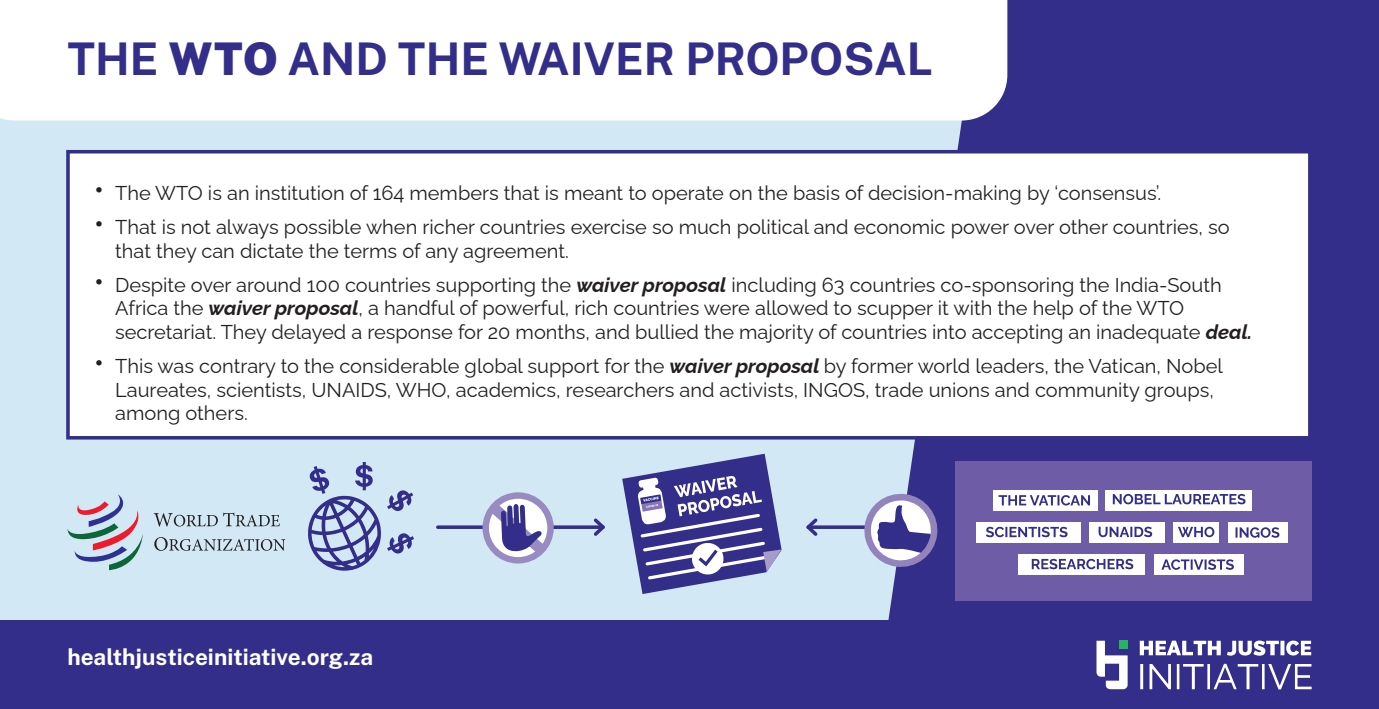
<style>
.page{position:relative;width:1379px;height:709px;background:#fff}
.page>*{position:absolute;margin:0;border:0;box-sizing:border-box;transform-origin:0 0}
.t1{font:700 45px "Public Sans";color:#322e8a}
.t2{font:700 22.5px "Public Sans";color:#fff}
.t3{font:20px/23.8px "Raleway";color:#231f20}
.s1{font-weight:900}
.s2{font-size:30px}
.s3{font-weight:700;font-style:italic}
</style>
<div class="page">
<div style="left:0;top:0;width:1378px;height:709px;background:#d3e8f5"></div>
<div style="left:886px;top:0;width:492px;height:621px;background:#322e8a"></div>
<div style="left:66px;top:150px;width:1245px;height:289px;background:#fff;border:4px solid #322e8a"></div>
<div style="left:0;top:0;width:1007px;height:120px;background:#fff"></div>
<div style="left:0;top:621px;width:1378px;height:88px;background:#322e8a"></div>
<svg style="left:1139px;top:640px;width:172px;height:49px"></svg>
<svg style="left:1096px;top:640px;width:31px;height:49px"></svg>
<svg style="left:308px;top:462px;width:73px;height:109px"></svg>
<svg style="left:387px;top:490px;width:26px;height:21px"></svg>
<svg style="left:387px;top:533px;width:27px;height:20px"></svg>
<svg style="left:438px;top:525px;width:152px;height:4px"></svg>
<svg style="left:590px;top:518px;width:15px;height:18px"></svg>
<svg style="left:820px;top:525px;width:135px;height:4px"></svg>
<svg style="left:806px;top:518px;width:14px;height:18px"></svg>
<svg style="left:477px;top:492px;width:80px;height:72px"></svg>
<svg style="left:622px;top:454px;width:159px;height:140px"></svg>
<svg style="left:67px;top:494px;width:76px;height:76px"></svg>
<svg style="left:154px;top:537px;width:131px;height:14px"></svg>
<svg style="left:154px;top:512px;width:126px;height:14px"></svg>
<svg style="left:864px;top:494px;width:73px;height:76px;background:#9794c4"></svg>
<div style="left:955px;top:461px;width:356px;height:139px;background:#6f5ca7"></div>
<div style="left:1153px;top:554px;width:90px;height:21px;background:#fff"></div>
<svg style="left:1161px;top:559px;width:72px;height:11px"></svg>
<div style="left:1173px;top:522px;width:46px;height:21px;background:#fff"></div>
<svg style="left:1178px;top:527px;width:36px;height:10px"></svg>
<div style="left:1105px;top:490px;width:146px;height:20px;background:#fff"></div>
<svg style="left:1112px;top:494px;width:133px;height:10px"></svg>
<div style="left:993px;top:490px;width:104px;height:20px;background:#fff"></div>
<svg style="left:998px;top:495px;width:92px;height:10px"></svg>
<div style="left:1089px;top:522px;width:75px;height:21px;background:#fff"></div>
<svg style="left:1098px;top:526px;width:54px;height:11px"></svg>
<div style="left:976px;top:522px;width:104px;height:21px;background:#fff"></div>
<svg style="left:986px;top:527px;width:81px;height:10px"></svg>
<div style="left:1018px;top:554px;width:126px;height:21px;background:#fff"></div>
<svg style="left:1031px;top:559px;width:102px;height:10px"></svg>
<div style="left:1228px;top:522px;width:59px;height:21px;background:#fff"></div>
<svg style="left:1235px;top:527px;width:44px;height:10px"></svg>
<h1 class="t1" style="left:67px;top:29px;width:867px">THE <span class="s1">WTO</span> AND THE WAIVER PROPOSAL</h1>
<p class="t3" style="left:94px;top:179px;width:1069px"><span class="s2">•</span> The WTO is an institution of 164 members that is meant to operate on the basis of decision-making by ‘consensus’.</p>
<p class="t3" style="left:115px;top:213px;width:1115px;text-indent:-21px"><span class="s2">•</span> That is not always possible when richer countries exercise so much political and economic power over other countries, so that they can dictate the terms of any agreement.</p>
<p class="t3" style="left:115px;top:270px;width:1138px;text-indent:-21px"><span class="s2">•</span> Despite over around 100 countries supporting the <span class="s3">waiver proposal</span> including 63 countries co-sponsoring the India-South<br>Africa the <span class="s3">waiver proposal</span>, a handful of powerful, rich countries were allowed to scupper it with the help of the WTO secretariat. They delayed a response for 20 months, and bullied the majority of countries into accepting an inadequate <span class="s3">deal.</span></p>
<p class="t3" style="left:115px;top:351px;width:1109px;text-indent:-21px"><span class="s2">•</span> This was contrary to the considerable global support for the <span class="s3">waiver proposal</span> by former world leaders, the Vatican, Nobel<br>Laureates, scientists, UNAIDS, WHO, academics, researchers and activists, INGOS, trade unions and community groups, among others.</p>
<p class="t2" style="left:67px;top:641px;width:307px">healthjusticeinitiative.org.za</p>
</div>
